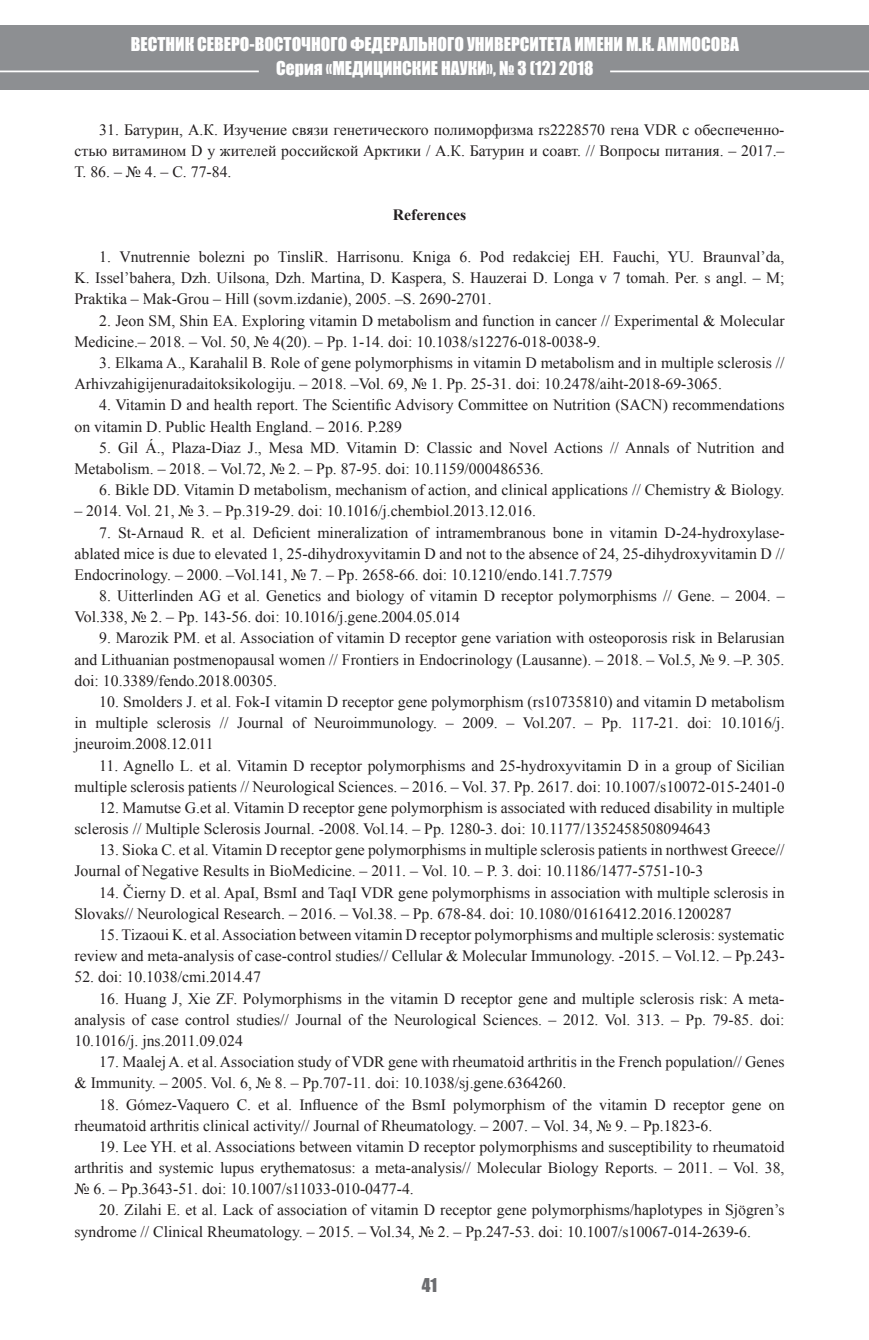
<style>
.page{position:relative;width:869px;height:1340px;background:#fff}
.page>*{position:absolute;margin:0;border:0;box-sizing:border-box;transform-origin:0 0}
.t1{font:17.5px/24.5px "Impact";color:#fff;text-align:center}
.t2{font:17.5px "Impact";color:#6c6d70}
.List_Paragraph{font:15.75px/21.2px "Times New Roman";color:#231f20}
.Обычный{font:700 15.75px "Times New Roman";color:#231f20}
</style>
<div class="page">
<div style="left:0;top:25px;width:868px;height:64px;background:#8d8f92"></div>
<hr style="left:0;top:71px;width:259px;height:1px;background:#fff">
<hr style="left:610px;top:71px;width:258px;height:1px;background:#fff">
<p class="t1" style="left:131px;top:31px;width:609px">ВЕСТНИК СЕВЕРО-ВОСТОЧНОГО ФЕДЕРАЛЬНОГО УНИВЕРСИТЕТА ИМЕНИ М.К. АММОСОВА<br>Серия «МЕДИЦИНСКИЕ НАУКИ», № 3 (12) 2018</p>
<p class="List_Paragraph" style="left:74px;top:119px;width:711px;text-align:justify;text-indent:25px">31. Батурин, А.К. Изучение связи генетического полиморфизма rs2228570 гена VDR c обеспеченно&shy;стью витамином D у жителей российской Арктики / А.К. Батурин и соавт. // Вопросы питания. – 2017.– Т. 86. – № 4. – С. 77-84.</p>
<p class="Обычный" style="left:393px;top:203px;width:75px">References</p>
<p class="List_Paragraph" style="left:74px;top:246px;width:711px;text-align:justify;text-indent:25px">1. Vnutrennie bolezni po TinsliR. Harrisonu. Kniga 6. Pod redakciej EH. Fauchi, YU. Braunval’da, K. Issel’bahera, Dzh. Uilsona, Dzh. Martina, D. Kaspera, S. Hauzerai D. Longa v 7 tomah. Per. s angl. – M; Praktika – Mak-Grou – Hill (sovm.izdanie), 2005. –S. 2690-2701.</p>
<p class="List_Paragraph" style="left:74px;top:309px;width:711px;text-indent:25px">2. Jeon SM, Shin EA. Exploring vitamin D metabolism and function in cancer // Experimental &amp; Molecular<br>Medicine.– 2018. – Vol. 50, № 4(20). – Pp. 1-14. doi: 10.1038/s12276-018-0038-9.</p>
<p class="List_Paragraph" style="left:74px;top:352px;width:711px;text-indent:25px">3. Elkama A., Karahalil B. Role of gene polymorphisms in vitamin D metabolism and in multiple sclerosis //<br>Arhivzahigijenuradaitoksikologiju. – 2018. –Vol. 69, № 1. Pp. 25-31. doi: 10.2478/aiht-2018-69-3065.</p>
<p class="List_Paragraph" style="left:74px;top:394px;width:711px;text-indent:25px">4. Vitamin D and health report. The Scientific Advisory Committee on Nutrition (SACN) recommendations on vitamin D. Public Health England. – 2016. P.289</p>
<p class="List_Paragraph" style="left:74px;top:436px;width:711px;text-indent:25px">5. Gil Á., Plaza-Diaz J., Mesa MD. Vitamin D: Classic and Novel Actions // Annals of Nutrition and<br>Metabolism. – 2018. – Vol.72, № 2. – Рр. 87-95. doi: 10.1159/000486536.</p>
<p class="List_Paragraph" style="left:99px;top:479px;width:686px">6. Bikle DD. Vitamin D metabolism, mechanism of action, and clinical applications // Chemistry &amp; Biology.</p>
<p class="List_Paragraph" style="left:74px;top:500px;width:463px">– 2014. Vol. 21, № 3. – Pp.319-29. doi: 10.1016/j.chembiol.2013.12.016.</p>
<p class="List_Paragraph" style="left:74px;top:521px;width:711px;text-align:justify;text-indent:25px">7. St-Arnaud R. et al. Deficient mineralization of intramembranous bone in vitamin D-24-hydroxylase&shy;ablated mice is due to elevated 1, 25-dihydroxyvitamin D and not to the absence of 24, 25-dihydroxyvitamin D // Endocrinology. – 2000. –Vol.141, № 7. – Pp. 2658-66. doi: 10.1210/endo.141.7.7579</p>
<p class="List_Paragraph" style="left:74px;top:585px;width:711px;text-indent:25px">8. Uitterlinden AG et al. Genetics and biology of vitamin D receptor polymorphisms // Gene. – 2004. –<br>Vol.338, № 2. – Pp. 143-56. doi: 10.1016/j.gene.2004.05.014</p>
<p class="List_Paragraph" style="left:74px;top:627px;width:711px;text-align:justify;text-indent:25px">9. Marozik PM. et al. Association of vitamin D receptor gene variation with osteoporosis risk in Belarusian and Lithuanian postmenopausal women // Frontiers in Endocrinology (Lausanne). – 2018. – Vol.5, № 9. –P. 305. doi: 10.3389/fendo.2018.00305.</p>
<p class="List_Paragraph" style="left:74px;top:691px;width:711px;text-align:justify;text-indent:25px">10. Smolders J. et al. Fok-I vitamin D receptor gene polymorphism (rs10735810) and vitamin D metabolism in multiple sclerosis // Journal of Neuroimmunology. – 2009. – Vol.207. – Pp. 117-21. doi: 10.1016/j. jneuroim.2008.12.011</p>
<p class="List_Paragraph" style="left:74px;top:754px;width:711px;text-align:right">11. Agnello L. et al. Vitamin D receptor polymorphisms and 25-hydroxyvitamin D in a group of Sicilian multiple sclerosis patients // Neurological Sciences. – 2016. – Vol. 37. Pp. 2617. doi: 10.1007/s10072-015-2401-0</p>
<p class="List_Paragraph" style="left:74px;top:796px;width:711px;text-indent:25px">12. Mamutse G.et al. Vitamin D receptor gene polymorphism is associated with reduced disability in multiple sclerosis // Multiple Sclerosis Journal. -2008. Vol.14. – Pp. 1280-3. doi: 10.1177/1352458508094643</p>
<p class="List_Paragraph" style="left:74px;top:839px;width:711px;text-indent:25px">13. Sioka C. et al. Vitamin D receptor gene polymorphisms in multiple sclerosis patients in northwest Greece//<br>Journal of Negative Results in BioMedicine. – 2011. – Vol. 10. – P. 3. doi: 10.1186/1477-5751-10-3</p>
<p class="List_Paragraph" style="left:74px;top:881px;width:711px;text-indent:25px">14. Čierny D. et al. ApaI, BsmI and TaqI VDR gene polymorphisms in association with multiple sclerosis in<br>Slovaks// Neurological Research. – 2016. – Vol.38. – Pp. 678-84. doi: 10.1080/01616412.2016.1200287</p>
<p class="List_Paragraph" style="left:74px;top:923px;width:711px;text-align:right">15. Tizaoui K. et al. Association between vitamin D receptor polymorphisms and multiple sclerosis: systematic review and meta-analysis of case-control studies// Cellular &amp; Molecular Immunology. -2015. – Vol.12. – Pp.243-</p>
<p class="List_Paragraph" style="left:74px;top:966px;width:188px">52. doi: 10.1038/cmi.2014.47</p>
<p class="List_Paragraph" style="left:74px;top:987px;width:711px;text-align:justify;text-indent:25px">16. Huang J, Xie ZF. Polymorphisms in the vitamin D receptor gene and multiple sclerosis risk: A meta&shy;analysis of case control studies// Journal of the Neurological Sciences. – 2012. Vol. 313. – Pp. 79-85. doi:<br>10.1016/j. jns.2011.09.024</p>
<p class="List_Paragraph" style="left:74px;top:1051px;width:711px;text-indent:25px">17. Maalej A. et al. Association study of VDR gene with rheumatoid arthritis in the French population// Genes &amp; Immunity. – 2005. Vol. 6, № 8. – Pp.707-11. doi: 10.1038/sj.gene.6364260.</p>
<p class="List_Paragraph" style="left:74px;top:1093px;width:711px;text-indent:25px">18. Gómez-Vaquero C. et al. Influence of the BsmI polymorphism of the vitamin D receptor gene on rheumatoid arthritis clinical activity// Journal of Rheumatology. – 2007. – Vol. 34, № 9. – Pp.1823-6.</p>
<p class="List_Paragraph" style="left:74px;top:1135px;width:711px;text-align:justify;text-indent:25px">19. Lee YH. et al. Associations between vitamin D receptor polymorphisms and susceptibility to rheumatoid arthritis and systemic lupus erythematosus: a meta-analysis// Molecular Biology Reports. – 2011. – Vol. 38, № 6. – Pp.3643-51. doi: 10.1007/s11033-010-0477-4.</p>
<p class="List_Paragraph" style="left:74px;top:1199px;width:711px;text-indent:25px">20. Zilahi E. et al. Lack of association of vitamin D receptor gene polymorphisms/haplotypes in Sjögren’s syndrome // Clinical Rheumatology. – 2015. – Vol.34, № 2. – Pp.247-53. doi: 10.1007/s10067-014-2639-6.</p>
<p class="t2" style="left:422px;top:1271px;width:17px">41</p>
</div>
